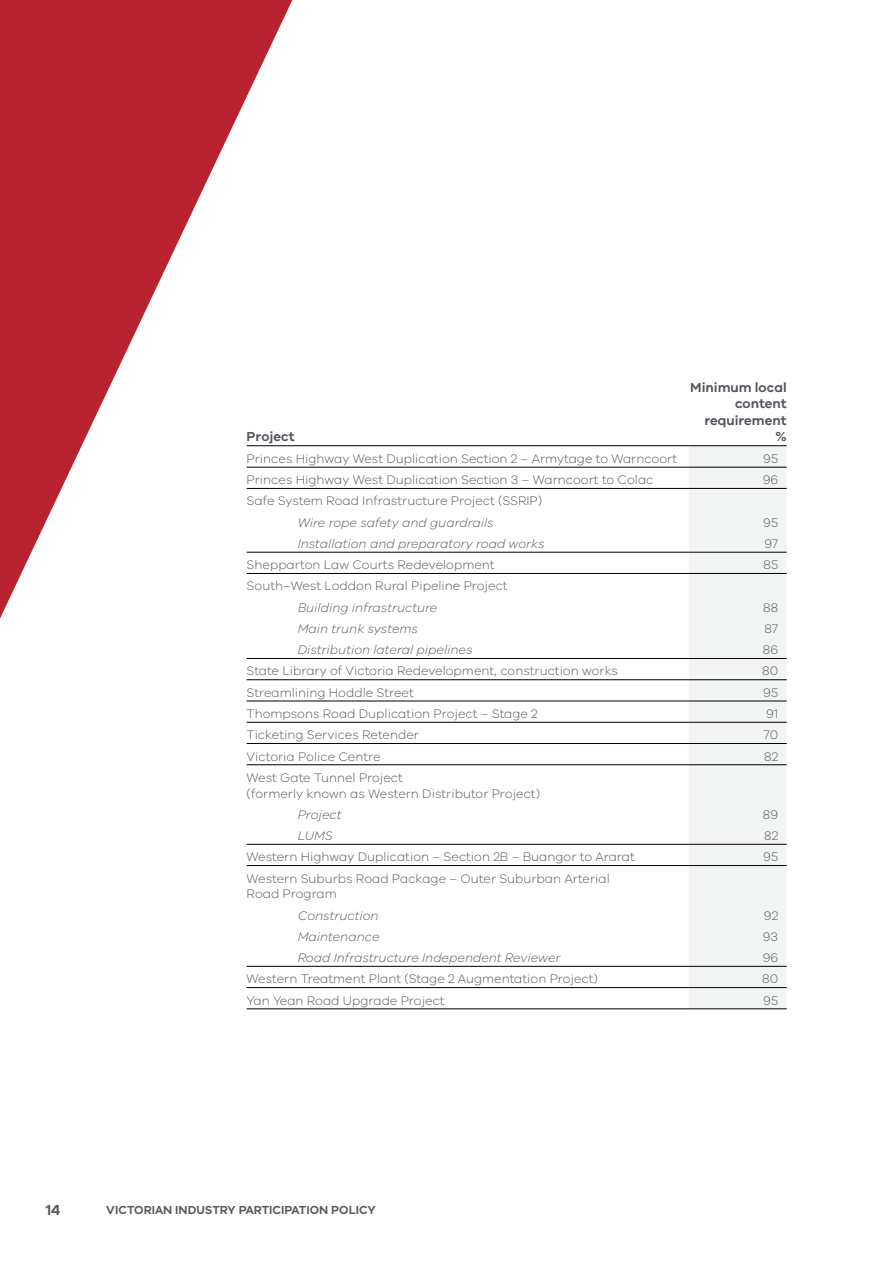
<style>
.page{position:relative;width:893px;height:1263px;background:#fff}
.page>*{position:absolute;margin:0;border:0;box-sizing:border-box;transform-origin:0 0}
.t1{font:600 15px "VIC";color:#58595b}
.t2{font:600 13.5px/16.5px "VIC";color:#53565f;text-align:right}
.t3{font:300 12.75px/15.8px "VIC";color:#58595b}
.t4{font:italic 300 12.75px "VIC";color:#58595b}
.t5{font:600 12px "VIC";color:#58595b}
</style>
<div class="page">
<svg style="left:0;top:0;width:292px;height:618px;fill:#b82531"></svg>
<div style="left:689px;top:446px;width:98px;height:562px;background:#f3f5f5"></div>
<hr style="left:247px;top:467px;width:442px;height:1px;background:#000">
<hr style="left:689px;top:467px;width:98px;height:1px;background:#000">
<hr style="left:247px;top:488px;width:442px;height:1px;background:#000">
<hr style="left:689px;top:488px;width:98px;height:1px;background:#000">
<hr style="left:247px;top:552px;width:442px;height:1px;background:#000">
<hr style="left:689px;top:552px;width:98px;height:1px;background:#000">
<hr style="left:247px;top:573px;width:442px;height:1px;background:#000">
<hr style="left:689px;top:573px;width:98px;height:1px;background:#000">
<hr style="left:247px;top:658px;width:442px;height:1px;background:#000">
<hr style="left:689px;top:658px;width:98px;height:1px;background:#000">
<hr style="left:247px;top:679px;width:442px;height:1px;background:#000">
<hr style="left:689px;top:679px;width:98px;height:1px;background:#000">
<hr style="left:247px;top:701px;width:442px;height:1px;background:#000">
<hr style="left:689px;top:701px;width:98px;height:1px;background:#000">
<hr style="left:247px;top:722px;width:442px;height:1px;background:#000">
<hr style="left:689px;top:722px;width:98px;height:1px;background:#000">
<hr style="left:247px;top:743px;width:442px;height:1px;background:#000">
<hr style="left:689px;top:743px;width:98px;height:1px;background:#000">
<hr style="left:247px;top:764px;width:442px;height:1px;background:#000">
<hr style="left:689px;top:764px;width:98px;height:1px;background:#000">
<hr style="left:247px;top:844px;width:442px;height:1px;background:#000">
<hr style="left:689px;top:844px;width:98px;height:1px;background:#000">
<hr style="left:247px;top:865px;width:442px;height:1px;background:#000">
<hr style="left:689px;top:865px;width:98px;height:1px;background:#000">
<hr style="left:247px;top:966px;width:442px;height:1px;background:#000">
<hr style="left:689px;top:966px;width:98px;height:1px;background:#000">
<hr style="left:247px;top:987px;width:442px;height:1px;background:#000">
<hr style="left:689px;top:987px;width:98px;height:1px;background:#000">
<hr style="left:247px;top:1008px;width:442px;height:1px;background:#000">
<hr style="left:689px;top:1008px;width:98px;height:1px;background:#000">
<hr style="left:247px;top:445px;width:442px;height:1px;background:#000">
<hr style="left:689px;top:445px;width:98px;height:1px;background:#000">
<p class="t2" style="left:247px;top:428px;width:50px">Project</p>
<p class="t2" style="left:690px;top:379px;width:98px">Minimum local content requirement %</p>
<p class="t3" style="left:247px;top:450px;width:432px">Princes Highway West Duplication Section 2 – Armytage to Warncoort</p>
<p class="t3" style="left:763px;top:450px;width:16px">95</p>
<p class="t3" style="left:247px;top:472px;width:408px">Princes Highway West Duplication Section 3 – Warncoort to Colac</p>
<p class="t3" style="left:763px;top:472px;width:17px">96</p>
<p class="t3" style="left:247px;top:493px;width:297px">Safe System Road Infrastructure Project (SSRIP)</p>
<p class="t4" style="left:298px;top:515px;width:197px">Wire rope safety and guardrails</p>
<p class="t3" style="left:763px;top:514px;width:16px">95</p>
<p class="t4" style="left:298px;top:536px;width:248px">Installation and preparatory road works</p>
<p class="t3" style="left:764px;top:535px;width:15px">97</p>
<p class="t3" style="left:247px;top:557px;width:250px">Shepparton Law Courts Redevelopment</p>
<p class="t3" style="left:764px;top:557px;width:16px">85</p>
<p class="t3" style="left:247px;top:578px;width:262px">South–West Loddon Rural Pipeline Project</p>
<p class="t4" style="left:298px;top:600px;width:141px">Building infrastructure</p>
<p class="t3" style="left:763px;top:599px;width:16px">88</p>
<p class="t4" style="left:298px;top:621px;width:122px">Main trunk systems</p>
<p class="t3" style="left:764px;top:620px;width:15px">87</p>
<p class="t4" style="left:298px;top:642px;width:176px">Distribution lateral pipelines</p>
<p class="t3" style="left:763px;top:642px;width:17px">86</p>
<p class="t3" style="left:247px;top:663px;width:373px">State Library of Victoria Redevelopment, construction works</p>
<p class="t3" style="left:762px;top:663px;width:17px">80</p>
<p class="t3" style="left:247px;top:684px;width:169px">Streamlining Hoddle Street</p>
<p class="t3" style="left:763px;top:684px;width:16px">95</p>
<p class="t3" style="left:247px;top:705px;width:293px">Thompsons Road Duplication Project – Stage 2</p>
<p class="t3" style="left:766px;top:705px;width:14px">91</p>
<p class="t3" style="left:247px;top:727px;width:174px">Ticketing Services Retender</p>
<p class="t3" style="left:763px;top:727px;width:16px">70</p>
<p class="t3" style="left:247px;top:748px;width:136px">Victoria Police Centre</p>
<p class="t3" style="left:764px;top:748px;width:15px">82</p>
<p class="t3" style="left:247px;top:769px;width:295px">West Gate Tunnel Project<br>(formerly known as Western Distributor Project)</p>
<p class="t4" style="left:298px;top:807px;width:45px">Project</p>
<p class="t3" style="left:763px;top:806px;width:17px">89</p>
<p class="t4" style="left:298px;top:828px;width:37px">LUMS</p>
<p class="t3" style="left:764px;top:827px;width:15px">82</p>
<p class="t3" style="left:247px;top:849px;width:390px">Western Highway Duplication – Section 2B – Buangor to Ararat</p>
<p class="t3" style="left:763px;top:849px;width:16px">95</p>
<p class="t3" style="left:247px;top:870px;width:365px">Western Suburbs Road Package – Outer Suburban Arterial<br>Road Program</p>
<p class="t4" style="left:298px;top:908px;width:83px">Construction</p>
<p class="t3" style="left:764px;top:907px;width:16px">92</p>
<p class="t4" style="left:298px;top:929px;width:83px">Maintenance</p>
<p class="t3" style="left:763px;top:928px;width:17px">93</p>
<p class="t4" style="left:298px;top:950px;width:264px">Road Infrastructure Independent Reviewer</p>
<p class="t3" style="left:763px;top:949px;width:17px">96</p>
<p class="t3" style="left:247px;top:971px;width:353px">Western Treatment Plant (Stage 2 Augmentation Project)</p>
<p class="t3" style="left:762px;top:971px;width:17px">80</p>
<p class="t3" style="left:247px;top:992px;width:200px">Yan Yean Road Upgrade Project</p>
<p class="t3" style="left:763px;top:992px;width:16px">95</p>
<p class="t1" style="left:46px;top:1201px;width:16px">14</p>
<p class="t5" style="left:106px;top:1202px;width:271px">VICTORIAN INDUSTRY PARTICIPATION POLICY</p>
</div>
